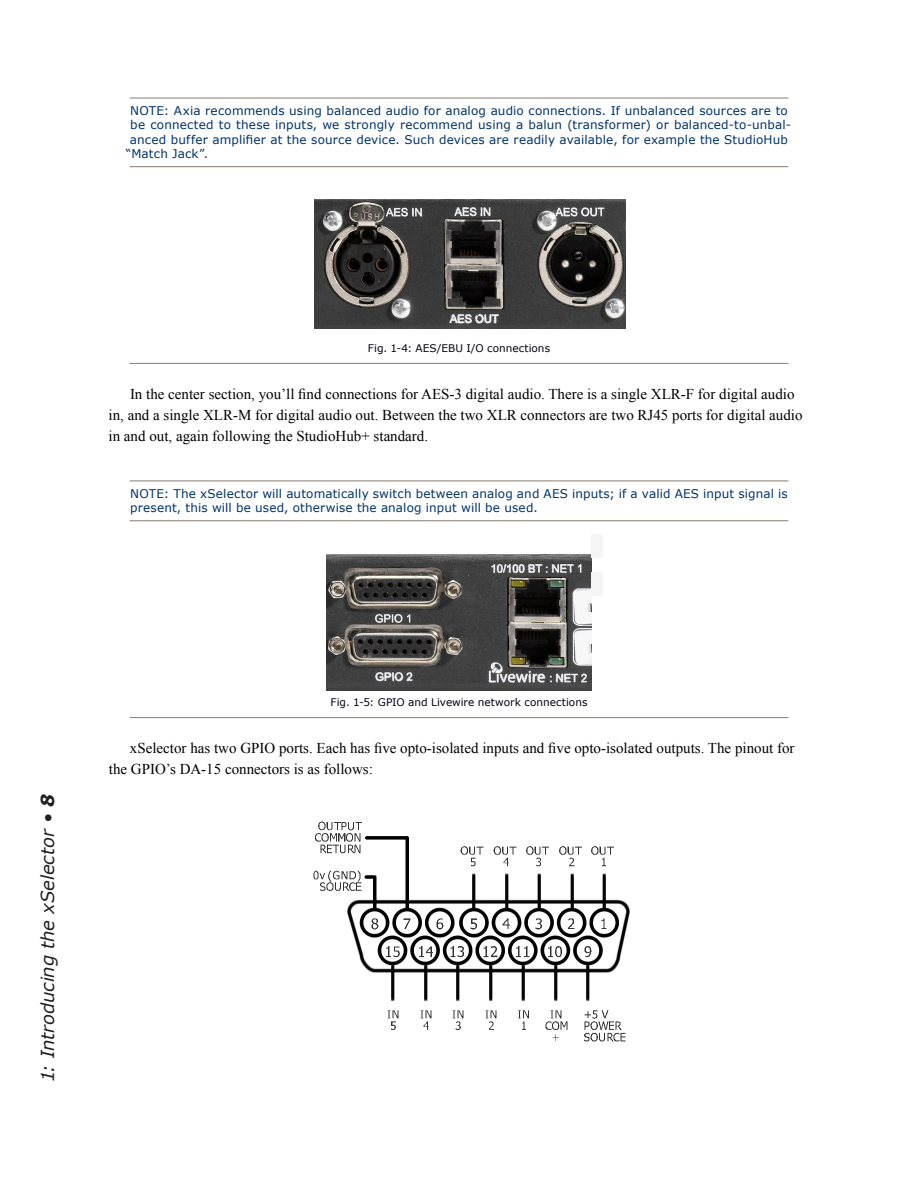
<style>
.page{position:relative;width:918px;height:1188px;background:#fff}
.page>*{position:absolute;margin:0;border:0;box-sizing:border-box;transform-origin:0 0}
.t1{font:italic 18px "Verdana";letter-spacing:-.005em;color:#231f20}
.t2{font:15px/21px "Times New Roman";color:#000}
.Inset_Copy_Block{font:12px/14.4px "Verdana";letter-spacing:.01em;color:#003367}
.Caption-Black_Text{font:10.5px "Verdana";letter-spacing:.005em;color:#000015}
.s1{font-weight:700}
</style>
<div class="page">
<hr style="left:130px;top:97px;width:658px;height:2px;background:#968980">
<hr style="left:130px;top:166px;width:658px;height:1px;background:#968980">
<hr style="left:130px;top:363px;width:658px;height:1px;background:#968980">
<hr style="left:130px;top:480px;width:658px;height:1px;background:#968980">
<hr style="left:130px;top:520px;width:658px;height:1px;background:#968980">
<hr style="left:130px;top:717px;width:658px;height:1px;background:#968980">
<img style="left:314px;top:200px;width:311px;height:129px">
<img style="left:326px;top:554px;width:265px;height:136px">
<img style="left:313px;top:821px;width:317px;height:221px">
<div style="left:591px;top:535px;width:11px;height:23px;background:#f5f5f5"></div>
<div style="left:591px;top:572px;width:11px;height:24px;background:#f5f5f5"></div>
<p class="Inset_Copy_Block" style="left:130px;top:103px;width:659px">NOTE: Axia recommends using balanced audio for analog audio connections. If unbalanced sources are to</p>
<p class="Inset_Copy_Block" style="left:130px;top:117px;width:662px">be connected to these inputs, we strongly recommend using a balun (transformer) or balanced-to-unbal-</p>
<p class="Inset_Copy_Block" style="left:130px;top:132px;width:659px">anced buffer amplifier at the source device. Such devices are readily available, for example the StudioHub</p>
<p class="Inset_Copy_Block" style="left:126px;top:146px;width:84px">“Match Jack”.</p>
<p class="Caption-Black_Text" style="left:368px;top:342px;width:184px">Fig. 1-4: AES/EBU I/O connections</p>
<p class="t2" style="left:109px;top:383px;width:696px;text-indent:21px">In the center section, you’ll find connections for AES-3 digital audio. There is a single XLR-F for digital audio in, and a single XLR-M for digital audio out. Between the two XLR connectors are two RJ45 ports for digital audio in and out, again following the StudioHub+ standard.</p>
<p class="Inset_Copy_Block" style="left:130px;top:486px;width:659px">NOTE: The xSelector will automatically switch between analog and AES inputs; if a valid AES input signal is present, this will be used, otherwise the analog input will be used.</p>
<p class="t1" style="left:35px;top:1082px;width:289px;rotate:-90deg">1: Introducing the xSelector • <span class="s1">8</span></p>
<p class="Caption-Black_Text" style="left:331px;top:696px;width:258px">Fig. 1-5: GPIO and Livewire network connections</p>
<p class="t2" style="left:109px;top:737px;width:687px;text-indent:21px">xSelector has two GPIO ports. Each has five opto-isolated inputs and five opto-isolated outputs. The pinout for the GPIO’s DA-15 connectors is as follows:</p>
</div>
